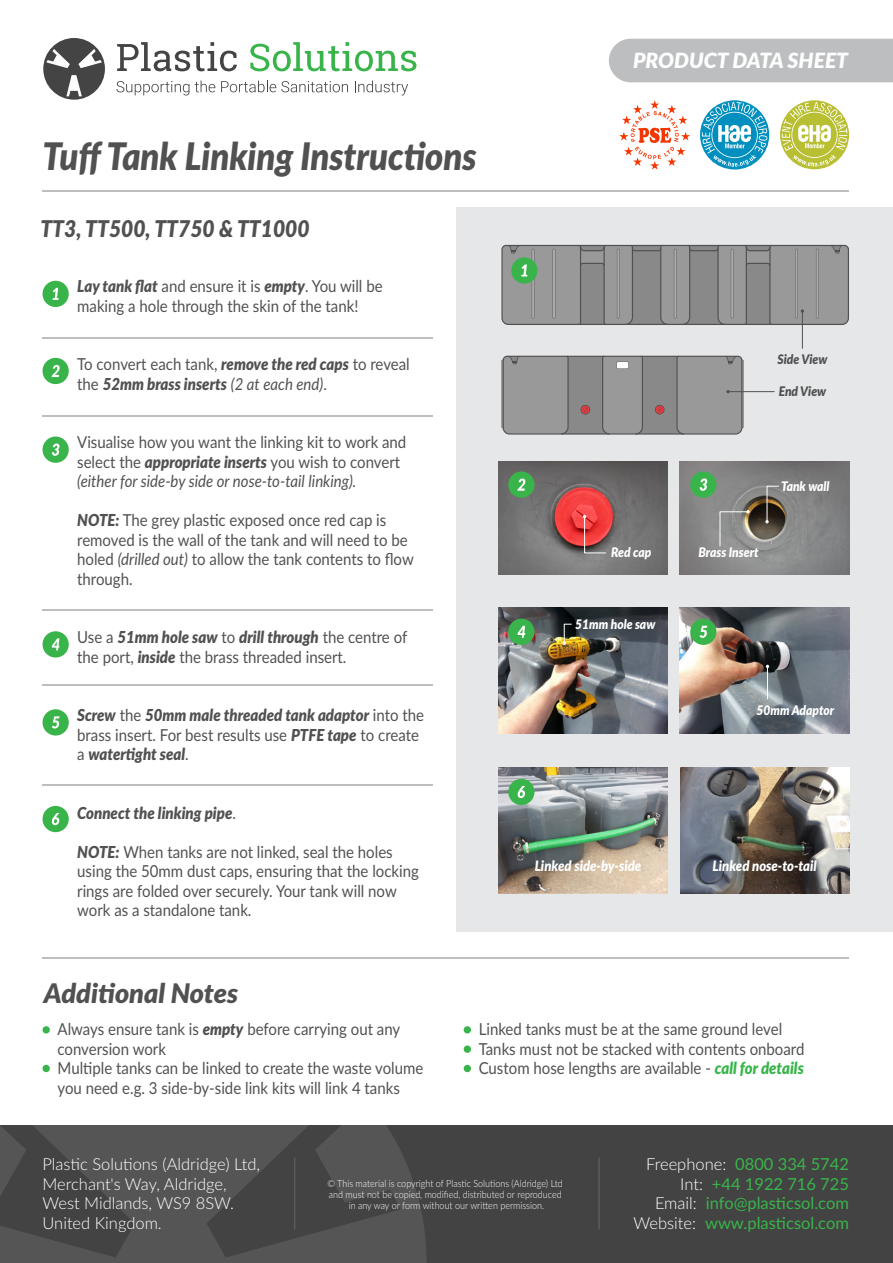
<style>
.page{position:relative;width:893px;height:1263px;background:#fff}
.page>*{position:absolute;margin:0;border:0;box-sizing:border-box;transform-origin:0 0}
.t1{font:italic 900 37.95px "Lato";color:#515151;scale:.91 1}
.t2{font:italic 900 27px "Lato";color:#515151}
.t3{font:italic 900 23.1px "Lato";color:#515151;scale:.91 1}
.t4{font:italic 900 21px "Lato";color:#fff}
.t5{font:16.5px/19.5px "Lato";color:#515151;scale:.91 1}
.t6{font:italic 900 16.5px/19.5px "Lato";color:#515151;scale:.91 1}
.t7{font:16.5px/19.8px "Lato";color:#39b44a;text-align:right}
.t8{font:300 16.5px/19.8px "Lato";color:#fff}
.t9{font:italic 900 14.4px "Lato";color:#fff;scale:.91 1}
.t10{font:italic 900 13.2px "Lato";color:#fff;scale:.91 1}
.t11{font:italic 900 13.2px "Lato";color:#515151;scale:.91 1}
.t12{font:300 9.9px/10.8px "Lato";color:#fff;text-align:center;scale:.91 1}
.s1{font-weight:900;font-style:italic}
.s2{font-weight:400;font-style:normal}
.s3{font-weight:400}
.s4{font-style:italic}
.s5{font-weight:900;font-style:italic;color:#39b44a}
.s6{font-weight:300;color:#fff}
</style>
<div class="page">
<div style="left:456px;top:207px;width:436px;height:724px;background:#e6e7e8"></div>
<img style="left:680px;top:461px;width:169px;height:113px">
<img style="left:498px;top:461px;width:169px;height:113px">
<svg style="left:765px;top:485px;width:14px;height:38px"></svg>
<svg style="left:719px;top:510px;width:31px;height:37px"></svg>
<svg style="left:583px;top:515px;width:23px;height:39px"></svg>
<img style="left:498px;top:767px;width:169px;height:127px">
<img style="left:680px;top:767px;width:169px;height:127px">
<svg style="left:43px;top:38px;width:62px;height:62px"></svg>
<svg style="left:117px;top:42px;width:120px;height:29px"></svg>
<svg style="left:250px;top:42px;width:166px;height:29px"></svg>
<svg style="left:116px;top:81px;width:73px;height:14px"></svg>
<svg style="left:195px;top:81px;width:20px;height:11px"></svg>
<svg style="left:221px;top:81px;width:127px;height:11px"></svg>
<svg style="left:355px;top:81px;width:53px;height:15px"></svg>
<div style="left:609px;top:39px;width:284px;height:43px;background:#bcbec0"></div>
<svg style="left:700px;top:100px;width:69px;height:70px"></svg>
<svg style="left:780px;top:100px;width:69px;height:69px"></svg>
<svg style="left:619px;top:100px;width:71px;height:70px"></svg>
<hr style="left:43px;top:957px;width:806px;height:1px;background:#bcbec0">
<hr style="left:43px;top:785px;width:390px;height:1px;background:#bcbec0">
<hr style="left:43px;top:684px;width:390px;height:1px;background:#bcbec0">
<hr style="left:43px;top:609px;width:390px;height:1px;background:#bcbec0">
<hr style="left:43px;top:415px;width:390px;height:1px;background:#bcbec0">
<hr style="left:43px;top:337px;width:390px;height:1px;background:#bcbec0">
<hr style="left:43px;top:190px;width:806px;height:2px;background:#bcbec0">
<div style="left:0;top:1125px;width:893px;height:138px;background:#434343"></div>
<svg style="left:0;top:1125px;width:426px;height:138px;fill:#555"></svg>
<hr style="left:294px;top:1158px;width:1px;height:71px;background:#fff">
<hr style="left:599px;top:1158px;width:1px;height:71px;background:#fff">
<div style="left:43px;top:281px;width:26px;height:26px;background:#39b44a;border-radius:50%"></div>
<svg style="left:53px;top:288px;width:6px;height:12px"></svg>
<div style="left:43px;top:358px;width:26px;height:26px;background:#39b44a;border-radius:50%"></div>
<svg style="left:52px;top:365px;width:8px;height:12px"></svg>
<div style="left:508px;top:471px;width:26px;height:27px;background:#39b44a;border-radius:50%"></div>
<svg style="left:517px;top:478px;width:8px;height:13px"></svg>
<div style="left:43px;top:436px;width:26px;height:27px;background:#39b44a;border-radius:50%"></div>
<svg style="left:52px;top:443px;width:7px;height:13px"></svg>
<div style="left:690px;top:471px;width:26px;height:27px;background:#39b44a;border-radius:50%"></div>
<svg style="left:699px;top:478px;width:8px;height:13px"></svg>
<div style="left:43px;top:631px;width:26px;height:26px;background:#39b44a;border-radius:50%"></div>
<svg style="left:52px;top:638px;width:8px;height:12px"></svg>
<div style="left:43px;top:709px;width:26px;height:26px;background:#39b44a;border-radius:50%"></div>
<svg style="left:52px;top:716px;width:8px;height:12px"></svg>
<img style="left:498px;top:608px;width:169px;height:126px">
<img style="left:680px;top:608px;width:169px;height:126px">
<hr style="left:767px;top:666px;width:1px;height:33px;background:#fff">
<svg style="left:563px;top:623px;width:9px;height:22px"></svg>
<div style="left:508px;top:619px;width:26px;height:26px;background:#39b44a;border-radius:50%"></div>
<svg style="left:517px;top:626px;width:8px;height:12px"></svg>
<div style="left:690px;top:619px;width:26px;height:26px;background:#39b44a;border-radius:50%"></div>
<svg style="left:699px;top:626px;width:8px;height:12px"></svg>
<div style="left:43px;top:806px;width:26px;height:26px;background:#39b44a;border-radius:50%"></div>
<svg style="left:52px;top:813px;width:7px;height:12px"></svg>
<div style="left:508px;top:779px;width:26px;height:26px;background:#39b44a;border-radius:50%"></div>
<svg style="left:518px;top:786px;width:7px;height:12px"></svg>
<hr style="left:802px;top:311px;width:1px;height:37px;background:#515151">
<svg style="left:501px;top:245px;width:348px;height:80px;background:#8e908f"></svg>
<hr style="left:728px;top:391px;width:46px;height:1px;background:#515151">
<svg style="left:501px;top:356px;width:243px;height:79px;background:#919090"></svg>
<div style="left:43px;top:1026px;width:7px;height:7px;background:#39b44a;border-radius:50%"></div>
<div style="left:43px;top:1065px;width:7px;height:7px;background:#39b44a;border-radius:50%"></div>
<div style="left:464px;top:1026px;width:7px;height:7px;background:#39b44a;border-radius:50%"></div>
<div style="left:464px;top:1065px;width:7px;height:7px;background:#39b44a;border-radius:50%"></div>
<div style="left:464px;top:1045px;width:7px;height:8px;background:#39b44a;border-radius:50%"></div>
<h1 class="t1" style="left:43px;top:128px;width:479px">Tuff Tank Linking Instructions</h1>
<h3 class="t3" style="left:40px;top:211px;width:297px">TT3, TT500, TT750 &amp; TT1000</h3>
<p class="t5" style="left:77px;top:276px;width:337px"><span class="s1">Lay tank flat</span> and ensure it is <span class="s1">empty</span>. You will be making a hole through the skin of the tank!</p>
<p class="t6" style="left:77px;top:354px;width:367px"><span class="s2">To convert each tank,</span> remove the red caps <span class="s2">to reveal the</span> 52mm brass inserts <span class="s3">(2 at each end)</span><span class="s2">.</span></p>
<p class="t5" style="left:77px;top:432px;width:363px">Visualise how you want the linking kit to work and select the <span class="s1">appropriate inserts</span> you wish to convert <span class="s4">(either for side-by side or nose-to-tail linking).</span></p>
<p class="t5" style="left:77px;top:510px;width:371px"><span class="s1">NOTE:</span> The grey plastic exposed once red cap is removed is the wall of the tank and will need to be holed <span class="s4">(drilled out)</span> to allow the tank contents to flow through.</p>
<p class="t5" style="left:77px;top:627px;width:364px">Use a <span class="s1">51mm hole saw</span> to <span class="s1">drill through</span> the centre of the port, <span class="s1">inside</span> the brass threaded insert.</p>
<p class="t6" style="left:77px;top:705px;width:383px">Screw <span class="s2">the</span> 50mm male threaded tank adaptor <span class="s2">into the brass insert. For best results use</span> PTFE tape <span class="s2">to create a</span> watertight seal<span class="s2">.</span></p>
<p class="t6" style="left:77px;top:802px;width:176px">Connect the linking pipe<span class="s2">.</span></p>
<p class="t5" style="left:77px;top:841px;width:377px"><span class="s1">NOTE:</span> When tanks are not linked, seal the holes using the 50mm dust caps, ensuring that the locking rings are folded over securely. Your tank will now work as a standalone tank.</p>
<h2 class="t2" style="left:44px;top:973px;width:196px">Additional Notes</h2>
<p class="t4" style="left:633px;top:44px;width:217px">PRODUCT DATA SHEET</p>
<p class="t11" style="left:777px;top:349px;width:56px">Side View</p>
<p class="t11" style="left:779px;top:382px;width:54px">End View</p>
<p class="t10" style="left:611px;top:543px;width:46px">Red cap</p>
<p class="t10" style="left:698px;top:543px;width:68px">Brass Insert</p>
<p class="t10" style="left:781px;top:476px;width:55px">Tank wall</p>
<p class="t10" style="left:575px;top:614px;width:90px">51mm hole saw</p>
<p class="t10" style="left:756px;top:700px;width:87px">50mm Adaptor</p>
<p class="t9" style="left:535px;top:855px;width:119px">Linked side-by-side</p>
<p class="t9" style="left:712px;top:855px;width:116px">Linked nose-to-tail</p>
<p class="t5" style="left:58px;top:1019px;width:404px">Always ensure tank is <span class="s1">empty</span> before carrying out any conversion work<br>Multiple tanks can be linked to create the waste volume you need e.g. 3 side-by-side link kits will link 4 tanks</p>
<p class="t5" style="left:479px;top:1019px;width:359px">Linked tanks must be at the same ground level<br>Tanks must not be stacked with contents onboard<br>Custom hose lengths are available - <span class="s5">call for details</span></p>
<p class="t8" style="left:43px;top:1153px;width:219px">Plastic Solutions (Aldridge) Ltd,<br>Merchant's Way, Aldridge,<br>West Midlands, WS9 8SW.<br>United Kingdom.</p>
<p class="t7" style="left:634px;top:1153px;width:217px"><span class="s6">Freephone:</span> 0800 334 5742<br><span class="s6">Int:</span> +44 1922 716 725<br><span class="s6">Email:</span> info@plasticsol.com<br><span class="s6">Website:</span> www.plasticsol.com</p>
<p class="t12" style="left:328px;top:1178px;width:260px">© This material is copyright of Plastic Solutions (Aldridge) Ltd and must not be copied, modified, distributed or reproduced in any way or form without our written permission.</p>
</div>
